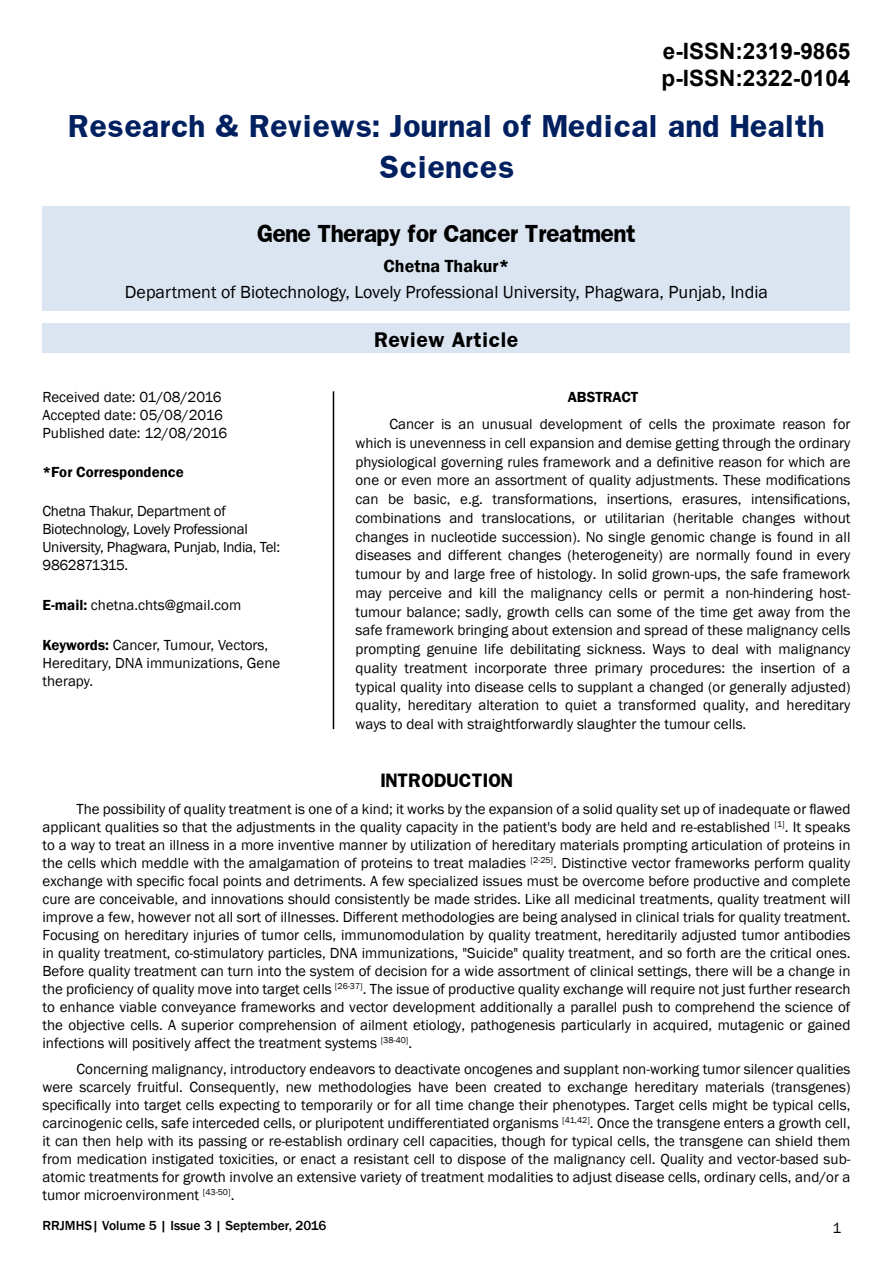
<style>
.page{position:relative;width:893px;height:1263px;background:#fff}
.page>*{position:absolute;margin:0;border:0;box-sizing:border-box;transform-origin:0 0}
.t1{font:700 27px/40.5px "Franklin";color:#002060;text-align:center}
.t2{font:700 22.5px/27px "Arial";color:#000}
.t3{font:700 21px "Franklin";letter-spacing:-.04em;color:#000}
.t4{font:18px "Franklin Gothic";color:#000}
.t5{font:600 18px "Franklin Gothic";color:#000}
.t6{font:700 18px "Franklin";color:#000}
.t7{font:700 16.5px "Franklin";color:#000}
.t8{font:15px/18px "Franklin Gothic";color:#000;text-align:justify}
.t9{font:15px/18px "Franklin Gothic";letter-spacing:-.02em;color:#000}
.t10{font:600 15px "Franklin Gothic";color:#000}
.t11{font:500 13.5px "Franklin Gothic";color:#000}
.s1{font-weight:600}
</style>
<div class="page">
<div style="left:43px;top:206px;width:807px;height:104px;background:#dbe5f1"></div>
<div style="left:43px;top:323px;width:807px;height:30px;background:#dbe5f1"></div>
<hr style="left:333px;top:391px;width:1px;height:338px;background:#000">
<h2 class="t2" style="left:662px;top:38px;width:190px">e-ISSN:2319-9865 p-ISSN:2322-0104</h2>
<h1 class="t1" style="left:69px;top:106px;width:757px">Research &amp; Reviews: Journal of Medical and Health<br>Sciences</h1>
<h3 class="t3" style="left:257px;top:219px;width:381px">Gene Therapy for Cancer Treatment</h3>
<p class="t5" style="left:384px;top:255px;width:127px">Chetna Thakur*</p>
<p class="t4" style="left:125px;top:280px;width:644px">Department of Biotechnology, Lovely Professional University, Phagwara, Punjab, India</p>
<p class="t6" style="left:374px;top:327px;width:146px">Review Article</p>
<p class="t8" style="left:43px;top:388px;width:186px;text-align:left">Received date: 01/08/2016<br>Accepted date: 05/08/2016<br>Published date: 12/08/2016</p>
<p class="t10" style="left:43px;top:463px;width:143px">*For Correspondence</p>
<p class="t9" style="left:43px;top:503px;width:239px">Chetna Thakur, Department of<br>Biotechnology, Lovely Professional<br>University, Phagwara, Punjab, India, Tel:<br>9862871315.</p>
<p class="t8" style="left:43px;top:596px;width:200px"><span class="s1">E-mail:</span> chetna.chts@gmail.com</p>
<p class="t8" style="left:43px;top:636px;width:239px;text-align:left"><span class="s1">Keywords:</span> Cancer, Tumour, Vectors,<br>Hereditary, DNA immunizations, Gene therapy.</p>
<p class="t10" style="left:568px;top:388px;width:72px">ABSTRACT</p>
<p class="t8" style="left:355px;top:415px;width:496px;line-height:18.8px;text-indent:34px">Cancer is an unusual development of cells the proximate reason for which is unevenness in cell expansion and demise getting through the ordinary physiological governing rules framework and a definitive reason for which are one or even more an assortment of quality adjustments. These modifications can be basic, e.g. transformations, insertions, erasures, intensifications, combinations and translocations, or utilitarian (heritable changes without changes in nucleotide succession). No single genomic change is found in all diseases and different changes (heterogeneity) are normally found in every tumour by and large free of histology. In solid grown-ups, the safe framework may perceive and kill the malignancy cells or permit a non-hindering host&shy;tumour balance; sadly, growth cells can some of the time get away from the safe framework bringing about extension and spread of these malignancy cells prompting genuine life debilitating sickness. Ways to deal with malignancy quality treatment incorporate three primary procedures: the insertion of a typical quality into disease cells to supplant a changed (or generally adjusted) quality, hereditary alteration to quiet a transformed quality, and hereditary ways to deal with straightforwardly slaughter the tumour cells.</p>
<p class="t7" style="left:380px;top:769px;width:134px">INTRODUCTION</p>
<p class="t8" style="left:43px;top:800px;width:809px;text-indent:34px">The possibility of quality treatment is one of a kind; it works by the expansion of a solid quality set up of inadequate or flawed applicant qualities so that the adjustments in the quality capacity in the patient's body are held and re-established <sup>[1]</sup>. It speaks to a way to treat an illness in a more inventive manner by utilization of hereditary materials prompting articulation of proteins in the cells which meddle with the amalgamation of proteins to treat maladies <sup>[2-25]</sup>. Distinctive vector frameworks perform quality exchange with specific focal points and detriments. A few specialized issues must be overcome before productive and complete cure are conceivable, and innovations should consistently be made strides. Like all medicinal treatments, quality treatment will improve a few, however not all sort of illnesses. Different methodologies are being analysed in clinical trials for quality treatment.<br>Focusing on hereditary injuries of tumor cells, immunomodulation by quality treatment, hereditarily adjusted tumor antibodies in quality treatment, co-stimulatory particles, DNA immunizations, "Suicide" quality treatment, and so forth are the critical ones.<br>Before quality treatment can turn into the system of decision for a wide assortment of clinical settings, there will be a change in the proficiency of quality move into target cells <sup>[26-37]</sup>. The issue of productive quality exchange will require not just further research to enhance viable conveyance frameworks and vector development additionally a parallel push to comprehend the science of the objective cells. A superior comprehension of ailment etiology, pathogenesis particularly in acquired, mutagenic or gained infections will positively affect the treatment systems <sup>[38-40]</sup>.</p>
<p class="t8" style="left:43px;top:1060px;width:809px;text-indent:34px">Concerning malignancy, introductory endeavors to deactivate oncogenes and supplant non-working tumor silencer qualities were scarcely fruitful. Consequently, new methodologies have been created to exchange hereditary materials (transgenes) specifically into target cells expecting to temporarily or for all time change their phenotypes. Target cells might be typical cells, carcinogenic cells, safe interceded cells, or pluripotent undifferentiated organisms <sup>[41,42]</sup>. Once the transgene enters a growth cell, it can then help with its passing or re-establish ordinary cell capacities, though for typical cells, the transgene can shield them from medication instigated toxicities, or enact a resistant cell to dispose of the malignancy cell. Quality and vector-based sub&shy;atomic treatments for growth involve an extensive variety of treatment modalities to adjust disease cells, ordinary cells, and/or a tumor microenvironment <sup>[43-50]</sup>.</p>
<p class="t11" style="left:43px;top:1217px;width:286px">RRJMHS| Volume 5 | Issue 3 | September, 2016</p>
<p class="t8" style="left:832px;top:1220px;width:10px">1</p>
</div>
